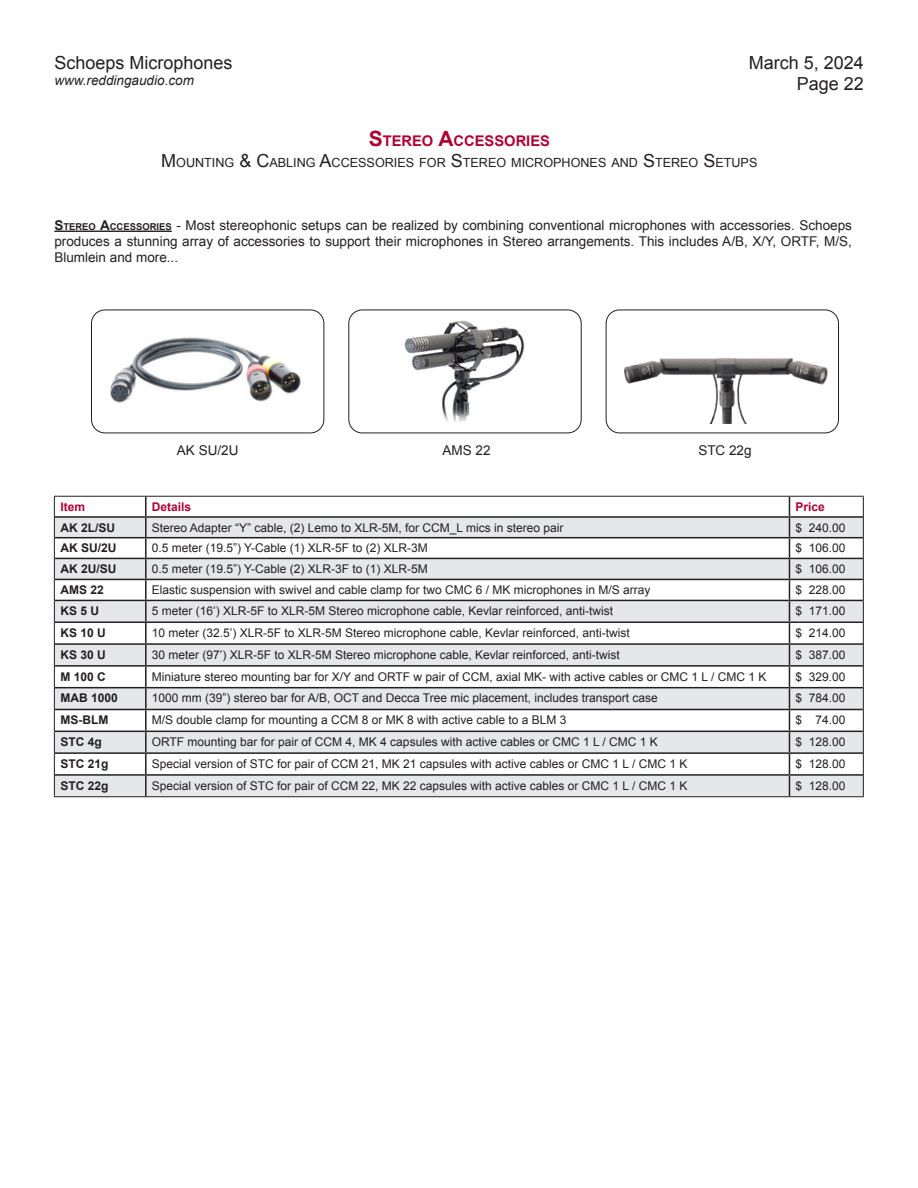
<style>
.page{position:relative;width:918px;height:1188px;background:#fff}
.page>*{position:absolute;margin:0;border:0;box-sizing:border-box;transform-origin:0 0}
.t1{font:18px "Arial";color:#231f20}
.t2{font:700 14.7px "Arial";color:#ab0333}
.t3{font:13.5px/16.2px "Arial";color:#231f20;text-align:justify}
.t4{font:italic 13.5px "Arial";color:#231f20}
.t5{font:12.6px "Arial";color:#231f20}
.t6{font:12px "Arial";color:#231f20}
.t7{font:700 12px "Arial";color:#231f20}
.t8{font:700 12px "Arial";color:#ab0333}
.s1{font-size:21px}
.s2{font-size:18px}
.s3{font-weight:700}
.s4{font-weight:700;font-size:9.45px}
</style>
<div class="page">
<hr style="left:54px;top:231px;width:118px;height:1px;background:#231f20">
<svg style="left:55px;top:518px;width:808px;height:278px;fill:#e6e7e9"></svg>
<hr style="left:54px;top:496px;width:92px;height:1px;background:#231f20">
<hr style="left:146px;top:496px;width:643px;height:1px;background:#231f20">
<hr style="left:789px;top:496px;width:75px;height:1px;background:#231f20">
<svg style="left:54px;top:497px;width:1px;height:299px"></svg>
<svg style="left:863px;top:497px;width:1px;height:299px"></svg>
<hr style="left:54px;top:796px;width:92px;height:1px;background:#231f20">
<hr style="left:146px;top:796px;width:643px;height:1px;background:#231f20">
<hr style="left:789px;top:796px;width:75px;height:1px;background:#231f20">
<hr style="left:55px;top:516px;width:91px;height:2px;background:#231f20">
<hr style="left:146px;top:516px;width:643px;height:2px;background:#231f20">
<hr style="left:789px;top:516px;width:74px;height:2px;background:#231f20">
<hr style="left:55px;top:537px;width:91px;height:1px;background:#231f20">
<hr style="left:146px;top:537px;width:643px;height:1px;background:#231f20">
<hr style="left:789px;top:537px;width:74px;height:1px;background:#231f20">
<hr style="left:55px;top:558px;width:91px;height:1px;background:#231f20">
<hr style="left:146px;top:558px;width:643px;height:1px;background:#231f20">
<hr style="left:789px;top:558px;width:74px;height:1px;background:#231f20">
<hr style="left:55px;top:579px;width:91px;height:1px;background:#231f20">
<hr style="left:146px;top:579px;width:643px;height:1px;background:#231f20">
<hr style="left:789px;top:579px;width:74px;height:1px;background:#231f20">
<hr style="left:55px;top:600px;width:91px;height:1px;background:#231f20">
<hr style="left:146px;top:600px;width:643px;height:1px;background:#231f20">
<hr style="left:789px;top:600px;width:74px;height:1px;background:#231f20">
<hr style="left:55px;top:622px;width:91px;height:1px;background:#231f20">
<hr style="left:146px;top:622px;width:643px;height:1px;background:#231f20">
<hr style="left:789px;top:622px;width:74px;height:1px;background:#231f20">
<hr style="left:55px;top:643px;width:91px;height:2px;background:#231f20">
<hr style="left:146px;top:643px;width:643px;height:2px;background:#231f20">
<hr style="left:789px;top:643px;width:74px;height:2px;background:#231f20">
<hr style="left:55px;top:665px;width:91px;height:2px;background:#231f20">
<hr style="left:146px;top:665px;width:643px;height:2px;background:#231f20">
<hr style="left:789px;top:665px;width:74px;height:2px;background:#231f20">
<hr style="left:55px;top:687px;width:91px;height:1px;background:#231f20">
<hr style="left:146px;top:687px;width:643px;height:1px;background:#231f20">
<hr style="left:789px;top:687px;width:74px;height:1px;background:#231f20">
<hr style="left:55px;top:709px;width:91px;height:1px;background:#231f20">
<hr style="left:146px;top:709px;width:643px;height:1px;background:#231f20">
<hr style="left:789px;top:709px;width:74px;height:1px;background:#231f20">
<hr style="left:55px;top:731px;width:91px;height:1px;background:#231f20">
<hr style="left:146px;top:731px;width:643px;height:1px;background:#231f20">
<hr style="left:789px;top:731px;width:74px;height:1px;background:#231f20">
<hr style="left:55px;top:752px;width:91px;height:2px;background:#231f20">
<hr style="left:146px;top:752px;width:643px;height:2px;background:#231f20">
<hr style="left:789px;top:752px;width:74px;height:2px;background:#231f20">
<hr style="left:55px;top:774px;width:91px;height:2px;background:#231f20">
<hr style="left:146px;top:774px;width:643px;height:2px;background:#231f20">
<hr style="left:789px;top:774px;width:74px;height:2px;background:#231f20">
<svg style="left:145px;top:497px;width:2px;height:40px"></svg>
<hr style="left:145px;top:538px;width:2px;height:20px;background:#231f20">
<hr style="left:145px;top:559px;width:2px;height:20px;background:#231f20">
<hr style="left:145px;top:580px;width:2px;height:20px;background:#231f20">
<hr style="left:145px;top:601px;width:2px;height:21px;background:#231f20">
<hr style="left:145px;top:623px;width:2px;height:20px;background:#231f20">
<hr style="left:145px;top:645px;width:2px;height:20px;background:#231f20">
<hr style="left:145px;top:667px;width:2px;height:20px;background:#231f20">
<hr style="left:145px;top:688px;width:2px;height:21px;background:#231f20">
<hr style="left:145px;top:710px;width:2px;height:21px;background:#231f20">
<hr style="left:145px;top:732px;width:2px;height:20px;background:#231f20">
<hr style="left:145px;top:754px;width:2px;height:20px;background:#231f20">
<hr style="left:145px;top:776px;width:2px;height:20px;background:#231f20">
<svg style="left:789px;top:497px;width:1px;height:299px"></svg>
<div style="left:349px;top:310px;width:232px;height:123px;border:1px solid #231f20;border-radius:14px"></div>
<div style="left:606px;top:310px;width:233px;height:123px;border:1px solid #231f20;border-radius:14px"></div>
<div style="left:91px;top:310px;width:233px;height:123px;border:1px solid #231f20;border-radius:14px"></div>
<img style="left:106px;top:337px;width:197px;height:95px">
<img style="left:404px;top:320px;width:121px;height:102px">
<img style="left:624px;top:358px;width:204px;height:65px">
<p class="t1" style="left:54px;top:50px;width:180px">Schoeps Microphones</p>
<p class="t4" style="left:54px;top:71px;width:141px">www.reddingaudio.com</p>
<p class="t1" style="left:749px;top:50px;width:117px">March 5, 2024</p>
<p class="t1" style="left:797px;top:72px;width:69px">Page 22</p>
<p class="t2" style="left:369px;top:131px;width:182px"><span class="s1">S</span>TEREO <span class="s1">A</span>CC ESSORIES</p>
<p class="t5" style="left:161px;top:154px;width:596px"><span class="s2">M</span>OUNTING <span class="s2">&amp; C</span>ABLING <span class="s2">A</span>CCESSORIES FOR <span class="s2">S</span>TEREO MICROPHONES AND <span class="s2">S</span>TEREO <span class="s2">S</span>ETUPS</p>
<p class="t3" style="left:54px;top:217px;width:799px"><span class="s3">S</span><span class="s4">TEREO</span> <span class="s3">A</span><span class="s4">CC ESSORIES</span> - Most stereophonic setups can be realized by combining conventional microphones with accessories. Schoeps produces a stunning array of accessories to support their microphones in Stereo arrangements. This includes A/B, X/Y, ORTF, M/S, Blumlein and more...</p>
<p class="t3" style="left:177px;top:442px;width:63px">AK SU/2U</p>
<p class="t3" style="left:442px;top:442px;width:50px">AMS 22</p>
<p class="t3" style="left:698px;top:442px;width:55px">STC 22g</p>
<p class="t8" style="left:60px;top:499px;width:26px">Item</p>
<p class="t8" style="left:152px;top:499px;width:41px">Details</p>
<p class="t8" style="left:795px;top:499px;width:31px">Price</p>
<p class="t7" style="left:60px;top:520px;width:56px">AK 2L/SU</p>
<p class="t6" style="left:152px;top:520px;width:413px">Stereo Adapter “Y” cable, (2) Lemo to XLR-5M, for CCM_L mics in stereo pair</p>
<p class="t6" style="left:795px;top:520px;width:52px">$ 240.00</p>
<p class="t7" style="left:60px;top:540px;width:58px">AK SU/2U</p>
<p class="t6" style="left:152px;top:540px;width:278px">0.5 meter (19.5”) Y-Cable (1) XLR-5F to (2) XLR-3M</p>
<p class="t6" style="left:795px;top:540px;width:52px">$ 106.00</p>
<p class="t7" style="left:60px;top:561px;width:58px">AK 2U/SU</p>
<p class="t6" style="left:152px;top:561px;width:278px">0.5 meter (19.5”) Y-Cable (2) XLR-3F to (1) XLR-5M</p>
<p class="t6" style="left:795px;top:561px;width:52px">$ 106.00</p>
<p class="t7" style="left:60px;top:582px;width:45px">AMS 22</p>
<p class="t6" style="left:152px;top:582px;width:500px">Elastic suspension with swivel and cable clamp for two CMC 6 / MK microphones in M/S array</p>
<p class="t6" style="left:795px;top:582px;width:52px">$ 228.00</p>
<p class="t7" style="left:60px;top:603px;width:40px">KS 5 U</p>
<p class="t6" style="left:152px;top:603px;width:463px">5 meter (16’) XLR-5F to XLR-5M Stereo microphone cable, Kevlar reinforced, anti-twist</p>
<p class="t6" style="left:795px;top:603px;width:52px">$ 171.00</p>
<p class="t7" style="left:60px;top:625px;width:47px">KS 10 U</p>
<p class="t6" style="left:152px;top:625px;width:480px">10 meter (32.5’) XLR-5F to XLR-5M Stereo microphone cable, Kevlar reinforced, anti-twist</p>
<p class="t6" style="left:795px;top:625px;width:52px">$ 214.00</p>
<p class="t7" style="left:60px;top:647px;width:47px">KS 30 U</p>
<p class="t6" style="left:152px;top:647px;width:470px">30 meter (97’) XLR-5F to XLR-5M Stereo microphone cable, Kevlar reinforced, anti-twist</p>
<p class="t6" style="left:795px;top:647px;width:52px">$ 387.00</p>
<p class="t7" style="left:60px;top:668px;width:47px">M 100 C</p>
<p class="t6" style="left:152px;top:669px;width:616px">Miniature stereo mounting bar for X/Y and ORTF w pair of CCM, axial MK- with active cables or CMC 1 L / CMC 1 K</p>
<p class="t6" style="left:795px;top:669px;width:52px">$ 329.00</p>
<p class="t7" style="left:60px;top:690px;width:59px">MAB 1000</p>
<p class="t6" style="left:152px;top:690px;width:507px">1000 mm (39”) stereo bar for A/B, OCT and Decca Tree mic placement, includes transport case</p>
<p class="t6" style="left:795px;top:690px;width:52px">$ 784.00</p>
<p class="t7" style="left:60px;top:712px;width:49px">MS-BLM</p>
<p class="t6" style="left:152px;top:712px;width:416px">M/S double clamp for mounting a CCM 8 or MK 8 with active cable to a BLM 3</p>
<p class="t6" style="left:795px;top:712px;width:52px">$ 74.00</p>
<p class="t7" style="left:60px;top:734px;width:43px">STC 4g</p>
<p class="t6" style="left:152px;top:734px;width:508px">ORTF mounting bar for pair of CCM 4, MK 4 capsules with active cables or CMC 1 L / CMC 1 K</p>
<p class="t6" style="left:795px;top:734px;width:52px">$ 128.00</p>
<p class="t7" style="left:60px;top:756px;width:50px">STC 21g</p>
<p class="t6" style="left:152px;top:756px;width:537px">Special version of STC for pair of CCM 21, MK 21 capsules with active cables or CMC 1 L / CMC 1 K</p>
<p class="t6" style="left:795px;top:756px;width:52px">$ 128.00</p>
<p class="t7" style="left:60px;top:778px;width:50px">STC 22g</p>
<p class="t6" style="left:152px;top:778px;width:537px">Special version of STC for pair of CCM 22, MK 22 capsules with active cables or CMC 1 L / CMC 1 K</p>
<p class="t6" style="left:795px;top:778px;width:52px">$ 128.00</p>
</div>
